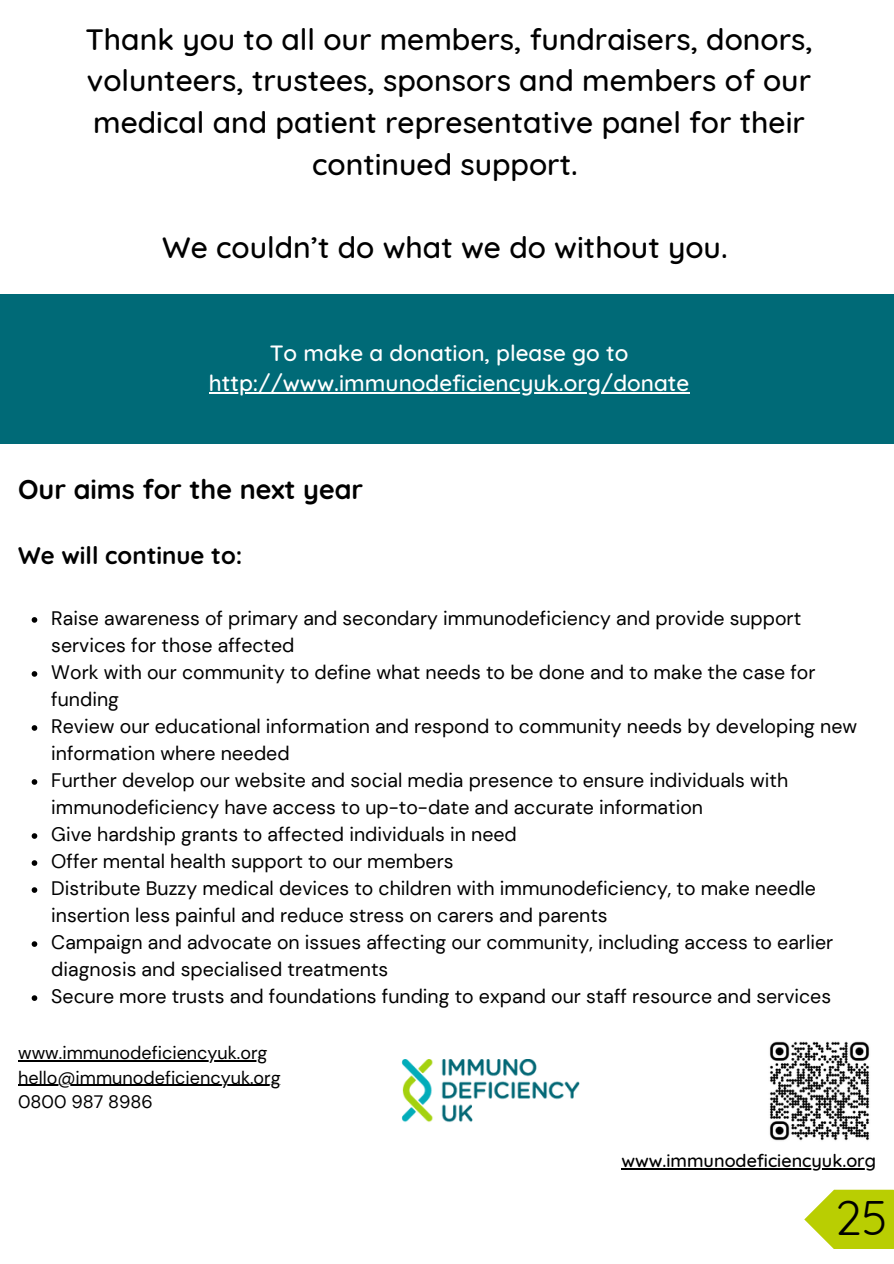
<style>
.page{position:relative;width:894px;height:1264px;background:#fff}
.page>*{position:absolute;margin:0;border:0;box-sizing:border-box;transform-origin:0 0}
.t1{font:47.25px "Quicksand";color:#000}
.t2{font:500 30px/41.7px "Quicksand";color:#000;text-align:center}
.t3{font:700 27px "Quicksand";color:#000}
.t4{font:700 24px "Quicksand";color:#000}
.t5{font:500 22.5px "Quicksand";color:#fff}
.t6{font:19.5px/27px "DM Sans";color:#000}
.t7{font:18px "DM Sans";color:#000}
.t8{font:500 18px "Quicksand";color:#000}
</style>
<div class="page">
<svg style="left:804px;top:1189px;width:89px;height:60px"></svg>
<div style="left:0;top:294px;width:893px;height:150px;background:#006a77"></div>
<hr style="left:209px;top:392px;width:480px;height:1px;background:#fff">
<img style="left:401px;top:1059px;width:179px;height:63px">
<hr style="left:18px;top:1060px;width:249px;height:1px;background:#000">
<hr style="left:18px;top:1084px;width:263px;height:1px;background:#000">
<svg style="left:32px;top:617px;width:5px;height:5px"></svg>
<svg style="left:32px;top:671px;width:5px;height:5px"></svg>
<svg style="left:32px;top:725px;width:5px;height:5px"></svg>
<svg style="left:32px;top:779px;width:5px;height:5px"></svg>
<svg style="left:32px;top:833px;width:5px;height:5px"></svg>
<svg style="left:32px;top:860px;width:5px;height:5px"></svg>
<svg style="left:32px;top:887px;width:5px;height:5px"></svg>
<svg style="left:32px;top:941px;width:5px;height:5px"></svg>
<svg style="left:32px;top:995px;width:5px;height:5px"></svg>
<hr style="left:621px;top:1168px;width:254px;height:1px;background:#000">
<img style="left:769px;top:1041px;width:101px;height:100px">
<h1 class="t2" style="left:85px;top:18px;width:728px">Thank you to all our members, fundraisers, donors, volunteers, trustees, sponsors and members of our medical and patient representative panel for their continued support.</h1>
<h1 class="t2" style="left:162px;top:226px;width:567px">We couldn’t do what we do without you.</h1>
<h1 class="t5" style="left:269px;top:338px;width:360px">To make a donation, please go to</h1>
<h2 class="t5" style="left:209px;top:369px;width:481px">http://www.immunodeficiencyuk.org/donate</h2>
<p class="t3" style="left:18px;top:472px;width:346px">Our aims for the next year</p>
<p class="t4" style="left:18px;top:540px;width:226px">We will continue to:</p>
<p class="t6" style="left:51px;top:605px;width:751px">Raise awareness of primary and secondary immunodeficiency and provide support services for those affected</p>
<p class="t6" style="left:51px;top:659px;width:765px">Work with our community to define what needs to be done and to make the case for funding</p>
<p class="t6" style="left:51px;top:713px;width:807px">Review our educational information and respond to community needs by developing new information where needed</p>
<p class="t6" style="left:51px;top:767px;width:738px">Further develop our website and social media presence to ensure individuals with immunodeficiency have access to up-to-date and accurate information</p>
<p class="t6" style="left:51px;top:821px;width:467px">Give hardship grants to affected individuals in need</p>
<p class="t6" style="left:51px;top:848px;width:403px">Offer mental health support to our members</p>
<p class="t6" style="left:51px;top:875px;width:766px">Distribute Buzzy medical devices to children with immunodeficiency, to make needle insertion less painful and reduce stress on carers and parents</p>
<p class="t6" style="left:51px;top:929px;width:783px">Campaign and advocate on issues affecting our community, including access to earlier diagnosis and specialised treatments</p>
<p class="t6" style="left:51px;top:983px;width:781px">Secure more trusts and foundations funding to expand our staff resource and services</p>
<p class="t7" style="left:18px;top:1041px;width:251px">www.immunodeficiencyuk.org</p>
<p class="t7" style="left:18px;top:1065px;width:264px">hello@immunodeficiencyuk.org</p>
<p class="t7" style="left:18px;top:1090px;width:136px">0800 987 8986</p>
<h3 class="t8" style="left:621px;top:1149px;width:256px">www.immunodeficiencyuk.org</h3>
<h2 class="t1" style="left:834px;top:1187px;width:54px">25</h2>
</div>
